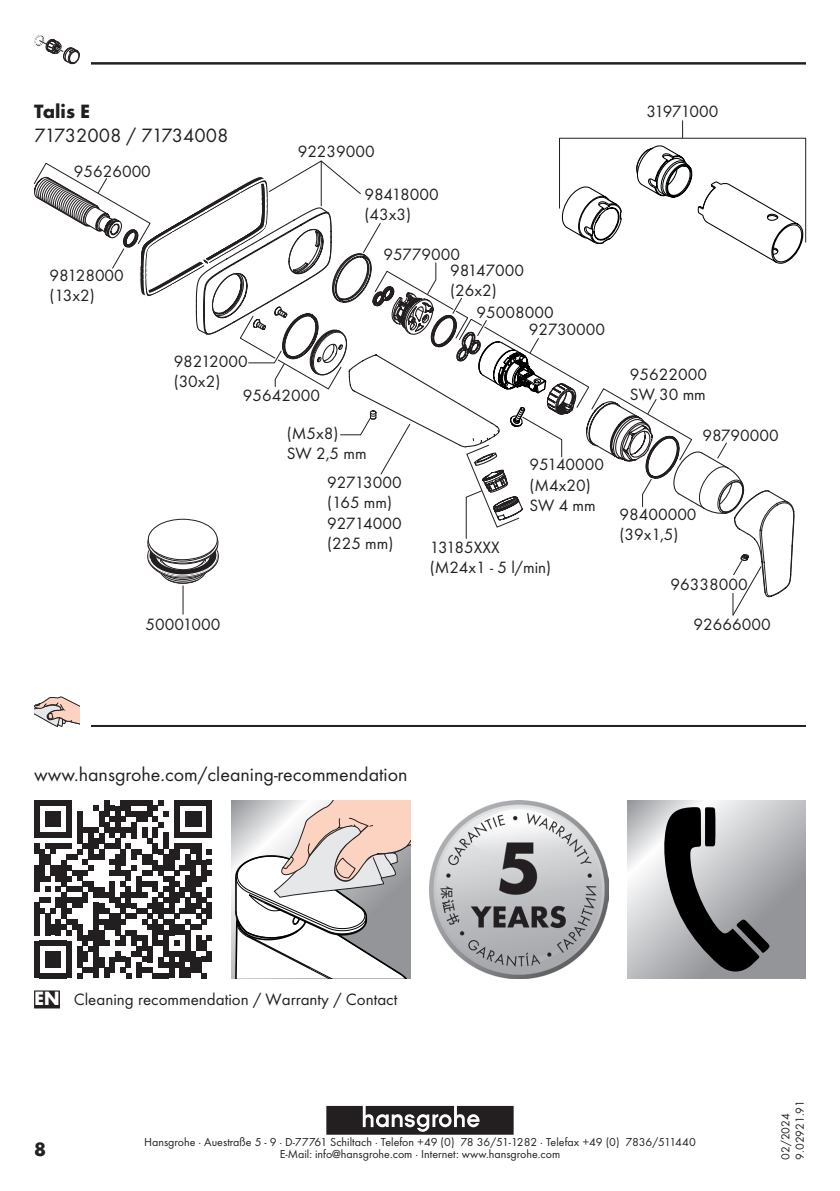
<style>
.page{position:relative;width:840px;height:1191px;background:#fff}
.page>*{position:absolute;margin:0;border:0;box-sizing:border-box;transform-origin:0 0}
.Ueberschrift_Grafik__folgeText_EN{font:20px/24px "Futura TOT Boo";color:#231f20}
.t1{font:700 20px "Futura TOT";color:#231f20}
.Ueberschrift_Grafik__folgeText_EN-2{font:17px/20.4px "Futura TOT Boo";color:#231f20}
.QR-Code{font:17px "Futura TOT Boo";color:#231f20}
.Ueberschrift_Grafik__folgeText_EN-3{font:17px "Futura TOT Boo";letter-spacing:-.045em;color:#231f20}
.t2{font:12px/12px "Futura TOT Boo";color:#231f20;text-align:center}
.s1{font-family:"Futura TOT";font-weight:700}
.s2{font-family:"Futura TOT";font-weight:700;font-size:20px;color:#fff}
</style>
<div class="page">
<hr style="left:34px;top:62px;width:771px;height:2px;background:#231f20">
<div style="left:23px;top:34px;width:68px;height:34px;background:#fff"></div>
<svg style="left:34px;top:34px;width:45px;height:30px"></svg>
<hr style="left:34px;top:725px;width:771px;height:2px;background:#231f20">
<div style="left:23px;top:696px;width:68px;height:34px;background:#fff"></div>
<svg style="left:34px;top:696px;width:45px;height:31px"></svg>
<svg style="left:326px;top:1106px;width:187px;height:28px;background:#474344"></svg>
<svg style="left:34px;top:121px;width:771px;height:495px"></svg>
<div style="left:34px;top:990px;width:26px;height:18px;background:#231f20"></div>
<div style="left:34px;top:800px;width:5px;height:16px;background:#231f20"></div>
<div style="left:34px;top:816px;width:5px;height:22px;background:#231f20"></div>
<div style="left:34px;top:843px;width:5px;height:11px;background:#231f20"></div>
<div style="left:34px;top:865px;width:5px;height:27px;background:#231f20"></div>
<div style="left:34px;top:903px;width:5px;height:16px;background:#231f20"></div>
<div style="left:34px;top:919px;width:5px;height:16px;background:#231f20"></div>
<div style="left:34px;top:940px;width:5px;height:27px;background:#231f20"></div>
<div style="left:34px;top:967px;width:5px;height:11px;background:#231f20"></div>
<svg style="left:39px;top:800px;width:173px;height:178px"></svg>
<div style="left:207px;top:951px;width:5px;height:11px;background:#231f20"></div>
<svg style="left:234px;top:800px;width:176px;height:178px"></svg>
<img style="left:627px;top:800px;width:178px;height:178px">
<svg style="left:664px;top:807px;width:105px;height:164px;background:#797a7c"></svg>
<img style="left:429px;top:800px;width:178px;height:178px">
<p class="Ueberschrift_Grafik__folgeText_EN" style="left:34px;top:99px;width:196px"><span class="s1">Talis E<br></span>71732008 / 71734008</p>
<p class="Ueberschrift_Grafik__folgeText_EN-3" style="left:646px;top:101px;width:73px">31971000</p>
<p class="Ueberschrift_Grafik__folgeText_EN-2" style="left:297px;top:141px;width:79px">92239000</p>
<p class="Ueberschrift_Grafik__folgeText_EN-2" style="left:74px;top:161px;width:79px">95626000</p>
<p class="Ueberschrift_Grafik__folgeText_EN-2" style="left:50px;top:265px;width:76px">98128000 (13x2)</p>
<p class="Ueberschrift_Grafik__folgeText_EN-2" style="left:364px;top:183px;width:76px">98418000 (43x3)</p>
<p class="Ueberschrift_Grafik__folgeText_EN-2" style="left:383px;top:244px;width:78px">95779000</p>
<p class="Ueberschrift_Grafik__folgeText_EN-2" style="left:450px;top:260px;width:75px">98147000 (26x2)</p>
<p class="Ueberschrift_Grafik__folgeText_EN-2" style="left:476px;top:301px;width:79px">95008000</p>
<p class="Ueberschrift_Grafik__folgeText_EN-2" style="left:173px;top:351px;width:76px">98212000 (30x2)</p>
<p class="Ueberschrift_Grafik__folgeText_EN-2" style="left:243px;top:385px;width:79px">95642000</p>
<p class="Ueberschrift_Grafik__folgeText_EN-2" style="left:287px;top:423px;width:81px">(M5x8)<br>SW 2,5 mm</p>
<p class="Ueberschrift_Grafik__folgeText_EN-2" style="left:327px;top:472px;width:76px">92713000 (165 mm)<br>92714000 (225 mm)</p>
<p class="Ueberschrift_Grafik__folgeText_EN-2" style="left:528px;top:319px;width:78px">92730000</p>
<p class="Ueberschrift_Grafik__folgeText_EN-2" style="left:529px;top:454px;width:76px">95140000 (M4x20)<br>SW 4 mm</p>
<p class="Ueberschrift_Grafik__folgeText_EN-2" style="left:429px;top:537px;width:123px">13185XXX (M24x1 - 5 l/min)</p>
<p class="Ueberschrift_Grafik__folgeText_EN-2" style="left:145px;top:614px;width:76px">50001000</p>
<p class="Ueberschrift_Grafik__folgeText_EN-2" style="left:629px;top:364px;width:79px">95622000<br>SW 30 mm</p>
<p class="Ueberschrift_Grafik__folgeText_EN-2" style="left:702px;top:425px;width:78px">98790000</p>
<p class="Ueberschrift_Grafik__folgeText_EN-2" style="left:619px;top:504px;width:79px">98400000 (39x1,5)</p>
<p class="Ueberschrift_Grafik__folgeText_EN-2" style="left:670px;top:574px;width:79px">96338000</p>
<p class="Ueberschrift_Grafik__folgeText_EN-2" style="left:693px;top:614px;width:79px">92666000</p>
<p class="Ueberschrift_Grafik__folgeText_EN" style="left:34px;top:762px;width:375px">www.hansgrohe.com/cleaning-recommendation</p>
<p class="QR-Code" style="left:34px;top:989px;width:364px"><span class="s2">EN</span> Cleaning recommendation / Warranty / Contact</p>
<p class="t1" style="left:34px;top:1136px;width:13px">8</p>
<p class="t2" style="left:144px;top:1136px;width:553px">Hansgrohe · Auestraße 5 - 9 · D-77761 Schiltach · Telefon +49 (0) 78 36/51-1282 · Telefax +49 (0) 7836/511440<br>E-Mail: info@hansgrohe.com · Internet: www.hansgrohe.com</p>
<p class="t2" style="left:777px;top:1159px;width:61px;line-height:14.4px;text-align:left;rotate:-90deg">02/2024<br>9.02921.91</p>
</div>
